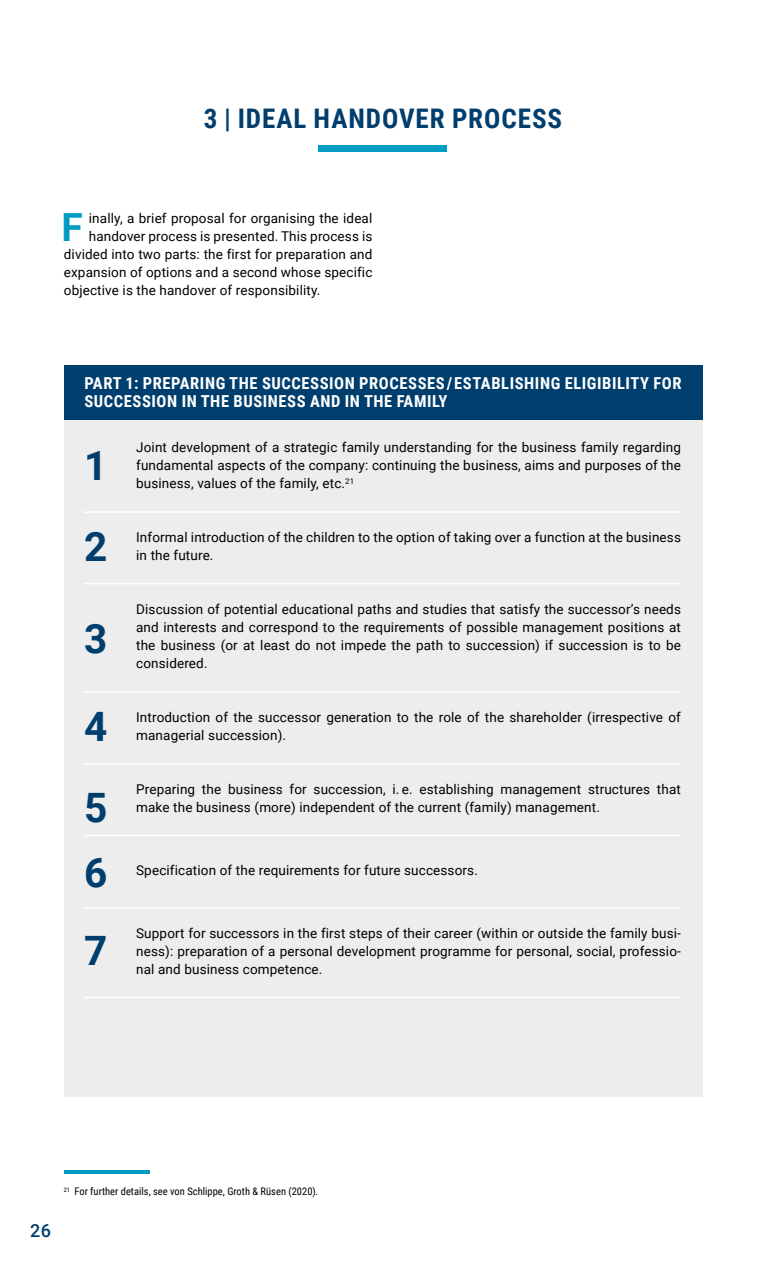
<style>
.page{position:relative;width:766px;height:1263px;background:#fff}
.page>*{position:absolute;margin:0;border:0;box-sizing:border-box;transform-origin:0 0}
.t1{font:700 40.5px/81px "Roboto";color:#003e6e}
.t2{font:700 38.85px "Roboto";color:#009cc1}
.t3{font:700 27px "Roboto Condensed";letter-spacing:.035em;color:#003e6e}
.t4{font:500 18px "Roboto";color:#003e6e}
.t5{font:700 16.5px/18px "Roboto Condensed";letter-spacing:.035em;color:#fff}
.t6{font:13.5px/18px "Roboto";letter-spacing:.01em;color:#000;text-align:justify}
.t7{font:10.5px "Roboto Condensed";color:#000}
.s1{font-style:italic}
</style>
<div class="page">
<div style="left:64px;top:419px;width:638px;height:678px;background:#ededed"></div>
<div style="left:318px;top:145px;width:129px;height:7px;background:#009cc1"></div>
<hr style="left:64px;top:1170px;width:85px;height:4px;background:#009cc1">
<div style="left:64px;top:365px;width:638px;height:54px;background:#003e6e"></div>
<hr style="left:84px;top:583px;width:596px;height:1px;background:#fff">
<hr style="left:84px;top:763px;width:596px;height:2px;background:#fff">
<hr style="left:84px;top:907px;width:596px;height:2px;background:#fff">
<hr style="left:84px;top:997px;width:596px;height:1px;background:#fff">
<hr style="left:84px;top:835px;width:596px;height:1px;background:#fff">
<hr style="left:84px;top:691px;width:596px;height:1px;background:#fff">
<hr style="left:84px;top:511px;width:596px;height:2px;background:#fff">
<h3 class="t3" style="left:204px;top:99px;width:360px">3 | IDEAL HANDOVER PROCESS</h3>
<h2 class="t2" style="left:61px;top:200px;width:23px">F</h2>
<p class="t6" style="left:89px;top:208px;width:285px">inally, a brief proposal for organising the ideal</p>
<p class="t6" style="left:89px;top:226px;width:285px">handover process is presented. This process is</p>
<p class="t6" style="left:64px;top:244px;width:310px">divided into two parts: the first for preparation and</p>
<p class="t6" style="left:64px;top:262px;width:310px">expansion of options and a second whose specific</p>
<p class="t6" style="left:64px;top:280px;width:258px">objective is the handover of responsibility.</p>
<p class="t5" style="left:84px;top:374px;width:598px">PART 1: PREPARING THE SUCCESSION PROCESSES/ESTABLISHING ELIGIBILITY FOR<br>SUCCESSION IN THE BUSINESS AND IN THE FAMILY</p>
<h1 class="t1" style="left:84px;top:424px;width:25px">1<br>2</h1>
<h1 class="t1" style="left:84px;top:592px;width:25px;line-height:88.5px">3<br>4</h1>
<h1 class="t1" style="left:84px;top:774px;width:25px;line-height:64.5px">5<br>6</h1>
<h1 class="t1" style="left:84px;top:908px;width:25px">7</h1>
<p class="t6" style="left:136px;top:438px;width:546px">Joint development of a strategic family understanding for the business family regarding fundamental aspects of the company: continuing the business, aims and purposes of the business, values of the family, etc.<sup>21</sup></p>
<p class="t6" style="left:136px;top:528px;width:546px">Informal introduction of the children to the option of taking over a function at the business in the future.</p>
<p class="t6" style="left:136px;top:600px;width:546px">Discussion of potential educational paths and studies that satisfy the successor’s needs and interests and correspond to the requirements of possible management positions at the business (or at least do not impede the path to succession) if succession is to be considered.</p>
<p class="t6" style="left:136px;top:708px;width:546px">Introduction of the successor generation to the role of the shareholder (irrespective of managerial succession).</p>
<p class="t6" style="left:136px;top:780px;width:546px">Preparing the business for succession, i. e. establishing management structures that make the business (more) independent of the current (family) management.</p>
<p class="t6" style="left:136px;top:861px;width:343px">Specification of the requirements for future successors.</p>
<p class="t6" style="left:136px;top:924px;width:546px">Support for successors in the first steps of their career (within or outside the family busi&shy;ness): preparation of a personal development programme for personal, social, professio&shy;nal and business competence.</p>
<h3 class="t4" style="left:30px;top:1218px;width:23px">26</h3>
<p class="t7" style="left:64px;top:1184px;width:256px"><sup>21</sup> For further details, see von Schlippe, Groth &amp; Rüsen (2020)<span class="s1">.</span></p>
</div>
